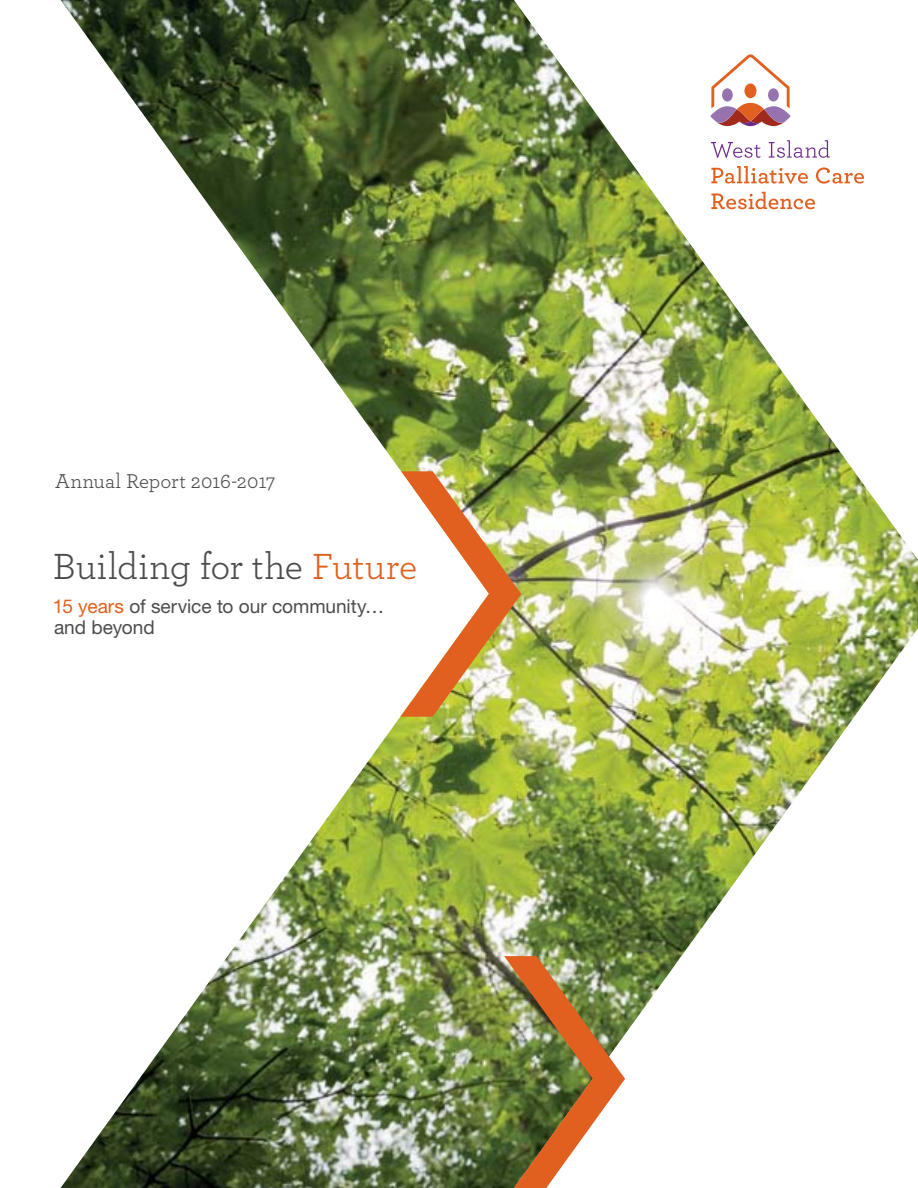
<style>
.page{position:relative;width:918px;height:1188px;background:#fff}
.page>*{position:absolute;margin:0;border:0;box-sizing:border-box;transform-origin:0 0}
.t1{font:38.1px "Archer";letter-spacing:-.01em;color:#4c4c4e}
.t2{font:21px "Archer";color:#4c4c4e}
.t3{font:19.05px/20.7px "Helvetica Neue LT Std";color:#4c4c4e}
.s1{color:#e1601f}
</style>
<div class="page">
<img style="left:61px;top:0;width:857px;height:1188px">
<img style="left:504px;top:956px;width:121px;height:232px">
<svg style="left:711px;top:142px;width:49px;height:16px"></svg>
<svg style="left:769px;top:140px;width:61px;height:18px"></svg>
<svg style="left:711px;top:166px;width:97px;height:18px"></svg>
<svg style="left:816px;top:167px;width:48px;height:17px"></svg>
<svg style="left:711px;top:192px;width:104px;height:17px"></svg>
<svg style="left:710px;top:54px;width:81px;height:72px"></svg>
<img style="left:400px;top:471px;width:121px;height:246px">
<p class="t2" style="left:55px;top:473px;width:222px">Annual Report 2016-2017</p>
<h1 class="t1" style="left:53px;top:552px;width:366px">Building for the <span class="s1">Future</span></h1>
<p class="t3" style="left:53px;top:597px;width:333px"><span class="s1">15 years</span> of service to our community… and beyond</p>
</div>
